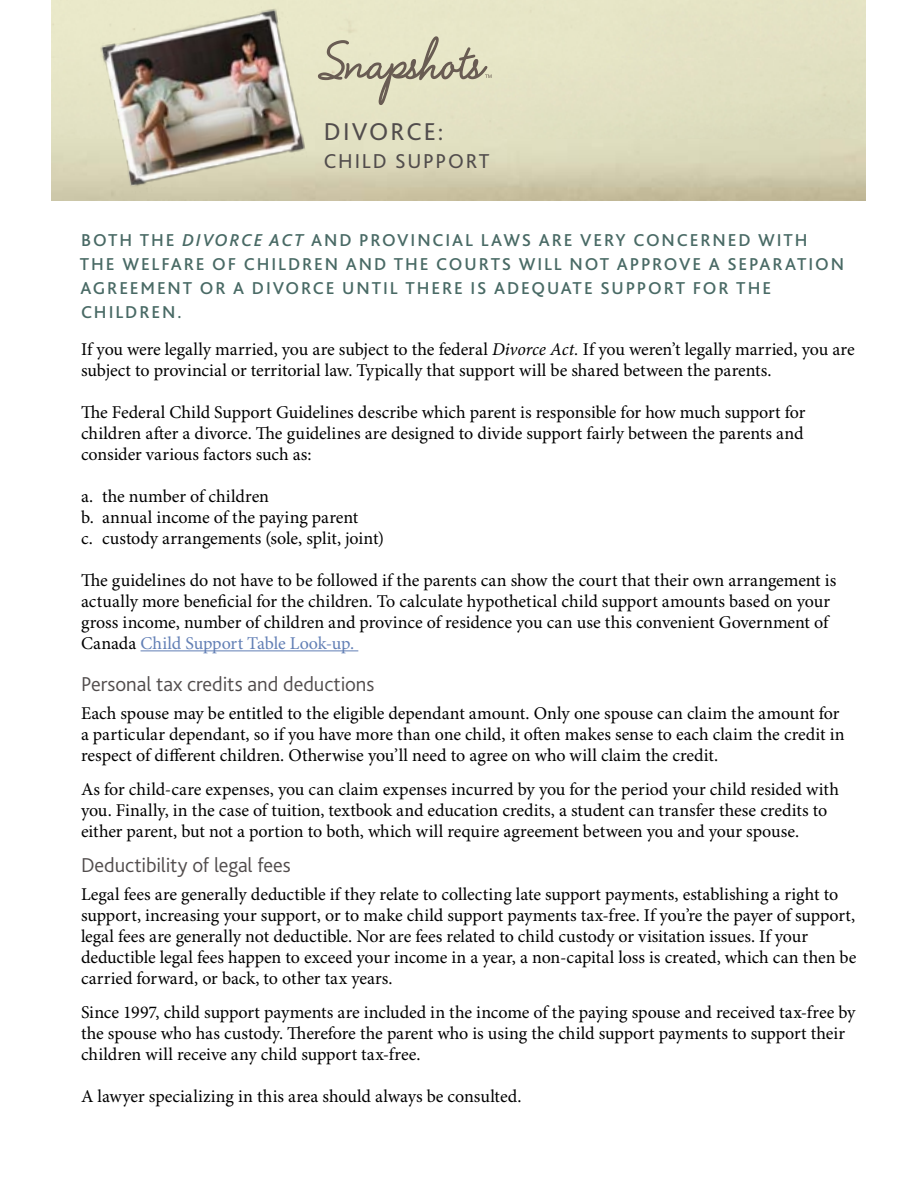
<style>
.page{position:relative;width:918px;height:1188px;background:#fff}
.page>*{position:absolute;margin:0;border:0;box-sizing:border-box;transform-origin:0 0}
.t1{font:25.5px "Bliss 2";letter-spacing:.085em;color:#514c4c}
.t2{font:300 21px "Bliss 2";letter-spacing:-.005em;color:#514c4c}
.t3{font:21px "Bliss 2";letter-spacing:.08em;color:#514c4c}
.t4{font:18px/21px "Minion Pro";letter-spacing:-.005em;color:#000}
.t5{font:500 18px/24px "Bliss 2";letter-spacing:.105em;color:#496a65}
.s1{font-style:italic}
.s2{color:#627fb5}
</style>
<div class="page">
<hr style="left:141px;top:650px;width:217px;height:1px;background:#627fb5">
<img style="left:68px;top:0;width:258px;height:201px">
<svg style="left:317px;top:35px;width:175px;height:89px;background:#d7d4b8"></svg>
<h1 class="t1" style="left:324px;top:115px;width:121px">DIVORCE:</h1>
<p class="t3" style="left:324px;top:148px;width:167px">CHILD SUPPORT</p>
<p class="t5" style="left:80px;top:228px;width:766px">BOTH THE <span class="s1">DIVORCE ACT</span> AND PROVINCIAL LAWS ARE VERY CONCERNED WITH THE WELFARE OF CHILDREN AND THE COURTS WILL NOT APPROVE A SEPARATION AGREEMENT OR A DIVORCE UNTIL THERE IS ADEQUATE SUPPORT FOR THE CHILDREN.</p>
<p class="t4" style="left:81px;top:340px;width:775px">If you were legally married, you are subject to the federal <span class="s1">Divorce Act.</span> If you weren’t legally married, you are subject to provincial or territorial law. Typically that support will be shared between the parents.</p>
<p class="t4" style="left:81px;top:403px;width:726px;text-align:justify">The Federal Child Support Guidelines describe which parent is responsible for how much support for children after a divorce. The guidelines are designed to divide support fairly between the parents and consider various factors such as:</p>
<p class="t4" style="left:81px;top:487px;width:304px">a. the number of children<br>b. annual income of the paying parent<br>c. custody arrangements (sole, split, joint)</p>
<p class="t4" style="left:81px;top:571px;width:757px">The guidelines do not have to be followed if the parents can show the court that their own arrangement is actually more beneficial for the children. To calculate hypothetical child support amounts based on your gross income, number of children and province of residence you can use this convenient Government of Canada <span class="s2">Child Support Table Look-up.</span></p>
<p class="t2" style="left:81px;top:671px;width:295px">Personal tax credits and deductions</p>
<p class="t4" style="left:81px;top:703px;width:765px">Each spouse may be entitled to the eligible dependant amount. Only one spouse can claim the amount for a particular dependant, so if you have more than one child, it often makes sense to each claim the credit in respect of different children. Otherwise you’ll need to agree on who will claim the credit.</p>
<p class="t4" style="left:81px;top:780px;width:759px">As for child-care expenses, you can claim expenses incurred by you for the period your child resided with you. Finally, in the case of tuition, textbook and education credits, a student can transfer these credits to either parent, but not a portion to both, which will require agreement between you and your spouse.</p>
<p class="t2" style="left:81px;top:852px;width:211px">Deductibility of legal fees</p>
<p class="t4" style="left:81px;top:884px;width:777px">Legal fees are generally deductible if they relate to collecting late support payments, establishing a right to support, increasing your support, or to make child support payments tax-free. If you’re the payer of support, legal fees are generally not deductible. Nor are fees related to child custody or visitation issues. If your deductible legal fees happen to exceed your income in a year, a non-capital loss is created, which can then be carried forward, or back, to other tax years.</p>
<p class="t4" style="left:81px;top:1003px;width:776px">Since 1997, child support payments are included in the income of the paying spouse and received tax-free by the spouse who has custody. Therefore the parent who is using the child support payments to support their children will receive any child support tax-free.</p>
<p class="t4" style="left:81px;top:1087px;width:442px">A lawyer specializing in this area should always be consulted.</p>
</div>
